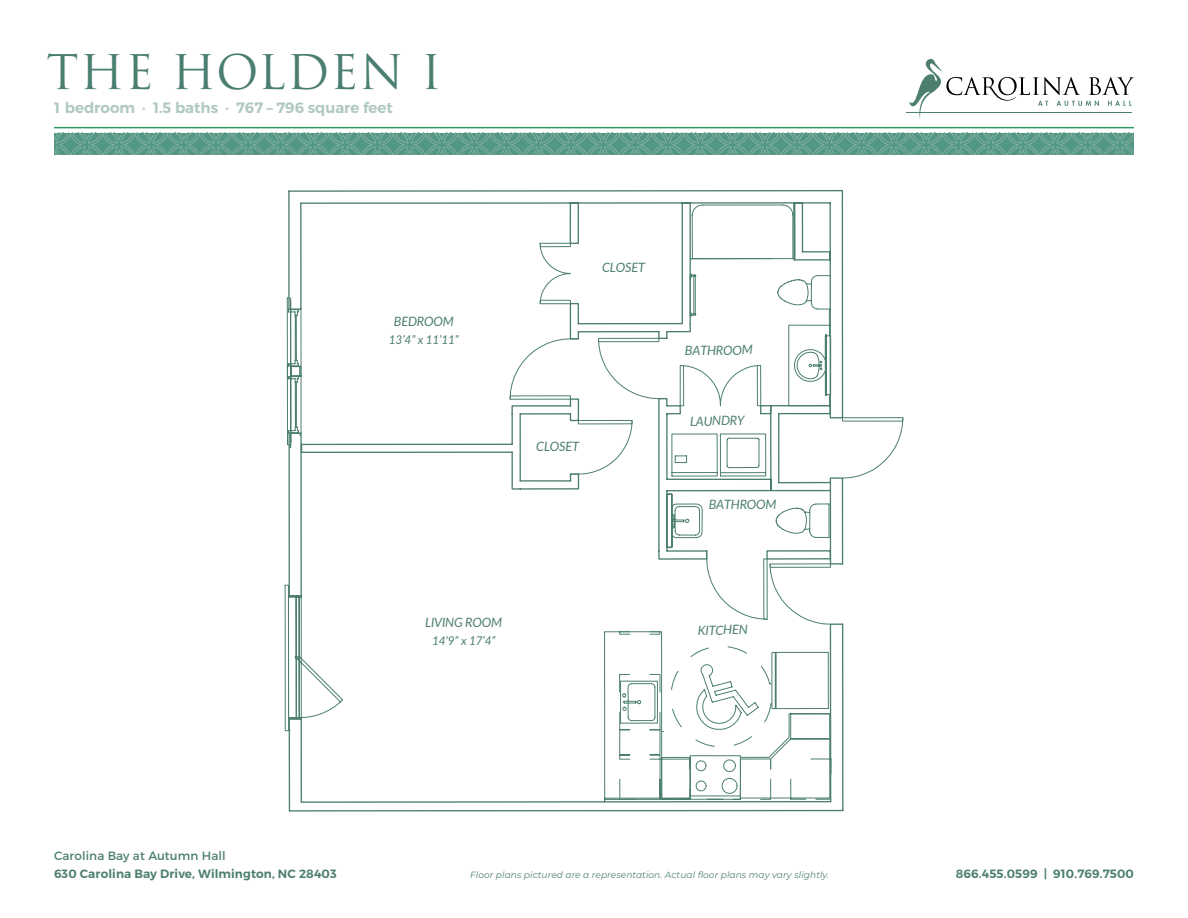
<style>
.page{position:relative;width:1188px;height:918px;background:#fff}
.page>*{position:absolute;margin:0;border:0;box-sizing:border-box;transform-origin:0 0}
.t1{font:46.5px "Trajan Pro";letter-spacing:.025em;color:#497e71}
.t2{font:600 15px "Montserrat";color:#afc8c1}
.t3{font:italic 12.9px "Lato";letter-spacing:-.03em;color:#4d7f71}
.t4{font:600 12px "Montserrat";letter-spacing:.01em;color:#4d7f71}
.t5{font:italic 12px "Lato";letter-spacing:-.03em;color:#4d7f71}
.t6{font:12px "Montserrat";letter-spacing:.01em;color:#4d7f71}
.t7{font:italic 9px "Montserrat";letter-spacing:.01em;color:#4d7f71}
</style>
<div class="page">
<hr style="left:54px;top:127px;width:1080px;height:1px;background:#396">
<svg style="left:909px;top:59px;width:225px;height:60px"></svg>
<hr style="left:907px;top:112px;width:225px;height:1px;background:#4d7f71">
<svg style="left:54px;top:133px;width:1080px;height:21px;background:#5e9d8a"></svg>
<svg style="left:288px;top:190px;width:556px;height:622px"></svg>
<h1 class="t1" style="left:46px;top:42px;width:397px">THE HOLDEN I</h1>
<h2 class="t2" style="left:54px;top:98px;width:340px">1 bedroom · 1.5 baths · 767 – 796 square feet</h2>
<h3 class="t3" style="left:394px;top:312px;width:62px">BEDROOM</h3>
<h3 class="t5" style="left:389px;top:331px;width:72px">13’4” x 11’11”</h3>
<h3 class="t3" style="left:602px;top:258px;width:44px">CLOSET</h3>
<h3 class="t3" style="left:536px;top:437px;width:44px">CLOSET</h3>
<h3 class="t3" style="left:685px;top:341px;width:70px">BATHROOM</h3>
<h3 class="t3" style="left:690px;top:412px;width:56px">LAUNDRY</h3>
<h3 class="t3" style="left:709px;top:495px;width:70px">BATHROOM</h3>
<h3 class="t3" style="left:425px;top:613px;width:79px">LIVING ROOM</h3>
<h3 class="t5" style="left:432px;top:632px;width:65px">14’9” x 17’4”</h3>
<h3 class="t3" style="left:698px;top:621px;width:52px">KITCHEN</h3>
<h3 class="t6" style="left:54px;top:848px;width:173px">Carolina Bay at Autumn Hall</h3>
<h3 class="t4" style="left:54px;top:866px;width:284px">630 Carolina Bay Drive, Wilmington, NC 28403</h3>
<h3 class="t4" style="left:956px;top:866px;width:180px">866.455.0599 | 910.769.7500</h3>
<p class="t7" style="left:470px;top:868px;width:361px">Floor plans pictured are a representation. Actual floor plans may vary slightly.</p>
</div>
